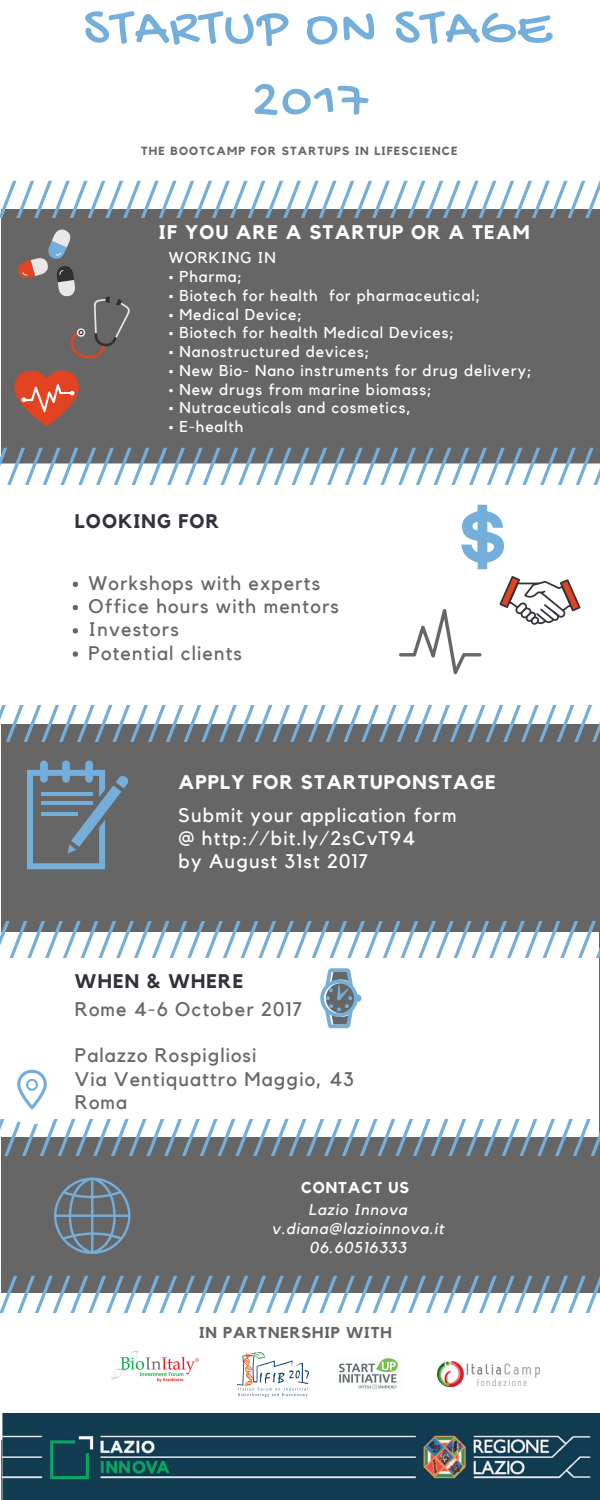
<style>
.page{position:relative;width:600px;height:1500px;background:#fff}
.page>*{position:absolute;margin:0;border:0;box-sizing:border-box;transform-origin:0 0}
.t1{font:55px/72px "Gochi Hand";letter-spacing:.04em;color:#74aedb;text-align:center}
.t2{font:19.7px/23.2px "Kollektif";letter-spacing:.06em;color:#666}
.t3{font:19.7px/23.2px "Kollektif";letter-spacing:.06em;color:#fff}
.t4{font:700 19.7px "Kollektif";letter-spacing:.06em;color:#fff}
.t5{font:700 19.7px "Kollektif";letter-spacing:.06em;color:#34313a}
.t6{font:15.7px "Kollektif";letter-spacing:.06em;color:#fff}
.t7{font:italic 15.7px/18.8px "Kollektif";letter-spacing:.06em;color:#fff;text-align:center}
.t8{font:700 15.7px "Kollektif";letter-spacing:.06em;color:#666}
.t9{font:700 15.7px "Kollektif";letter-spacing:.06em;color:#fff}
.t10{font:700 11.8px "Kollektif";letter-spacing:.1em;color:#666}
</style>
<div class="page">
<div style="left:1px;top:0;width:599px;height:1500px;background:#666"></div>
<div style="left:0;top:0;width:600px;height:208px;background:#fff"></div>
<div style="left:1px;top:484px;width:599px;height:221px;background:#fff"></div>
<div style="left:0;top:932px;width:599px;height:205px;background:#fff"></div>
<div style="left:0;top:1312px;width:600px;height:128px;background:#fff"></div>
<svg style="left:73px;top:582px;width:5px;height:5px"></svg>
<svg style="left:73px;top:605px;width:5px;height:5px"></svg>
<svg style="left:73px;top:628px;width:5px;height:5px"></svg>
<svg style="left:73px;top:651px;width:5px;height:6px"></svg>
<svg style="left:0;top:448px;width:600px;height:36px"></svg>
<svg style="left:499px;top:576px;width:81px;height:49px"></svg>
<svg style="left:0;top:921px;width:600px;height:37px"></svg>
<svg style="left:0;top:1276px;width:600px;height:36px"></svg>
<svg style="left:0;top:181px;width:600px;height:37px"></svg>
<svg style="left:0;top:705px;width:600px;height:37px"></svg>
<svg style="left:18px;top:230px;width:112px;height:128px"></svg>
<svg style="left:14px;top:370px;width:65px;height:56px"></svg>
<svg style="left:461px;top:505px;width:43px;height:64px"></svg>
<svg style="left:399px;top:609px;width:82px;height:65px"></svg>
<svg style="left:27px;top:760px;width:101px;height:109px"></svg>
<svg style="left:0;top:1069px;width:600px;height:87px"></svg>
<svg style="left:320px;top:968px;width:41px;height:60px"></svg>
<svg style="left:54px;top:1178px;width:76px;height:76px"></svg>
<img style="left:112px;top:1351px;width:87px;height:31px">
<img style="left:335px;top:1354px;width:66px;height:39px">
<img style="left:438px;top:1361px;width:101px;height:26px">
<img style="left:238px;top:1352px;width:71px;height:44px">
<img style="left:2px;top:1413px;width:598px;height:87px">
<h1 class="t1" style="left:84px;top:-5px;width:469px">STARTUP ON STAGE<br>2017</h1>
<p class="t10" style="left:141px;top:145px;width:318px">THE BOOTCAMP FOR STARTUPS IN LIFESCIENCE</p>
<p class="t4" style="left:159px;top:223px;width:372px">IF YOU ARE A STARTUP OR A TEAM</p>
<p class="t6" style="left:169px;top:251px;width:109px">WORKING IN</p>
<p class="t6" style="left:169px;top:269px;width:75px">• Pharma;</p>
<p class="t6" style="left:169px;top:288px;width:313px">• Biotech for health for pharmaceutical;</p>
<p class="t6" style="left:169px;top:307px;width:135px">• Medical Device;</p>
<p class="t6" style="left:169px;top:326px;width:287px">• Biotech for health Medical Devices;</p>
<p class="t6" style="left:169px;top:344px;width:202px">• Nanostructured devices;</p>
<p class="t6" style="left:169px;top:363px;width:364px">• New Bio- Nano instruments for drug delivery;</p>
<p class="t6" style="left:169px;top:382px;width:264px">• New drugs from marine biomass;</p>
<p class="t6" style="left:169px;top:401px;width:244px">• Nutraceuticals and cosmetics,</p>
<p class="t6" style="left:169px;top:419px;width:76px">• E-health</p>
<p class="t5" style="left:75px;top:513px;width:146px">LOOKING FOR</p>
<p class="t2" style="left:89px;top:572px;width:252px">Workshops with experts<br>Office hours with mentors<br>Investors<br>Potential clients</p>
<p class="t4" style="left:178px;top:774px;width:319px">APPLY FOR STARTUPONSTAGE</p>
<p class="t3" style="left:178px;top:804px;width:280px">Submit your application form @ http://bit.ly/2sCvT94<br>by August 31st 2017</p>
<p class="t5" style="left:75px;top:972px;width:170px">WHEN &amp; WHERE</p>
<p class="t2" style="left:75px;top:998px;width:229px">Rome 4-6 October 2017</p>
<p class="t2" style="left:75px;top:1045px;width:280px">Palazzo Rospigliosi<br>Via Ventiquattro Maggio, 43<br>Roma</p>
<p class="t9" style="left:301px;top:1181px;width:110px">CONTACT US</p>
<p class="t7" style="left:272px;top:1201px;width:174px">Lazio Innova v.diana@lazioinnova.it<br>06.60516333</p>
<p class="t8" style="left:199px;top:1325px;width:194px">IN PARTNERSHIP WITH</p>
</div>
